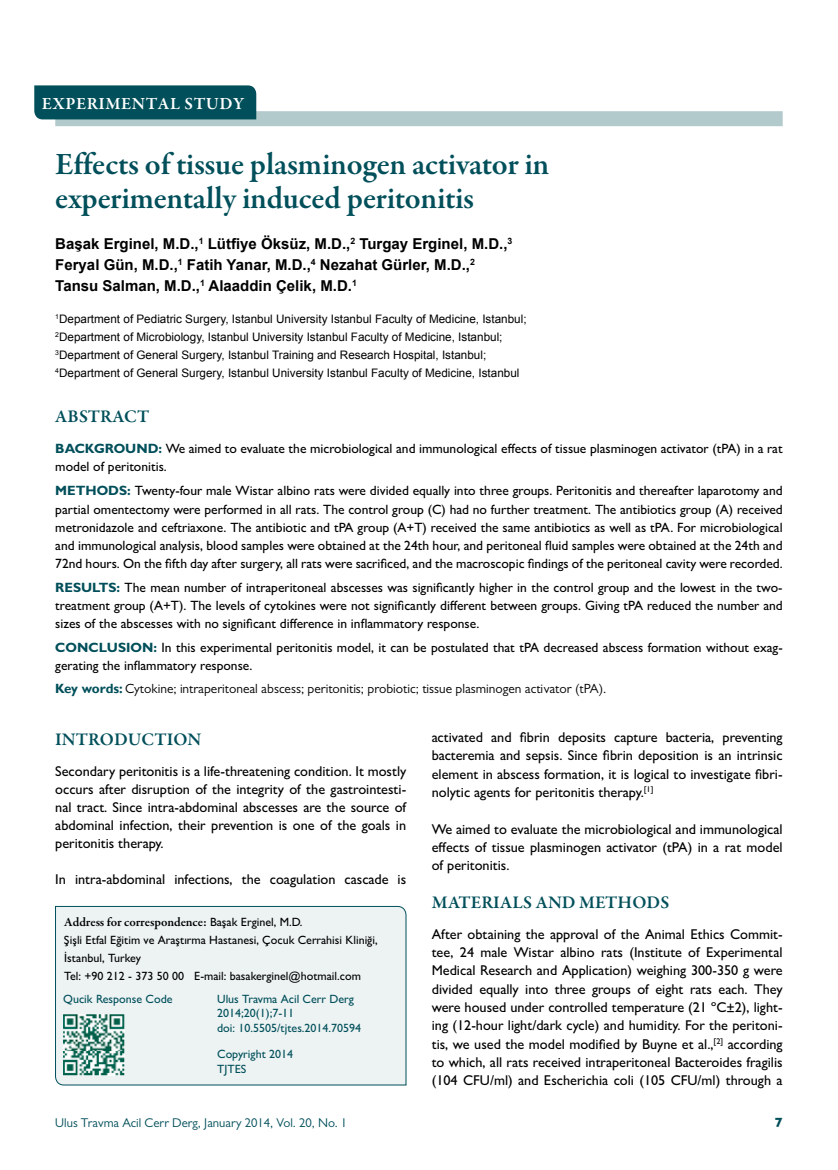
<style>
.page{position:relative;width:838px;height:1170px;background:#fff}
.page>*{position:absolute;margin:0;border:0;box-sizing:border-box;transform-origin:0 0}
.t1{font:600 31.5px/34.5px "Garamond Premr Pro";letter-spacing:-.01em;color:#004f5a}
.t2{font:600 18px "Garamond Premr Pro";letter-spacing:.005em;color:#004f5a}
.t3{font:600 17.25px "Garamond Premr Pro";letter-spacing:.03em;color:#fff}
.t4{font:700 15px/21px "Arial";color:#000}
.t5{font:500 14.25px/18.3px "Gill Sans MT Pro";color:#000;text-align:justify}
.t6{font:500 13.5px/18px "Gill Sans MT Pro";color:#000}
.t7{font:800 13.5px "Gill Sans MT Pro";color:#004f5a}
.t8{font:13.35px "Gill Sans MT Pro";color:#000}
.t9{font:12.75px "Gill Sans MT Pro";color:#004f5a}
.t10{font:600 12.75px "Garamond Premr Pro";letter-spacing:-.005em;color:#000}
.t11{font:500 12px/18px "Gill Sans MT Pro";color:#000}
.t12{font:500 12px/14.4px "Gill Sans MT Pro";color:#004f5a}
.t13{font:11.7px/18px "Arial";color:#000}
.s1{font-weight:700;color:#004f5a}
.s2{font-family:"Gill Sans";font-weight:700;color:#004f5a}
.s3{font-family:"Gill Sans MT Pro";font-weight:500;font-size:12px}
</style>
<div class="page">
<div style="left:55px;top:111px;width:727px;height:15px;background:#b3cacd"></div>
<div style="left:34px;top:85px;width:222px;height:34px;background:#004f5a"></div>
<div style="left:55px;top:905px;width:351px;height:180px;background:#edf3f3"></div>
<img style="left:63px;top:1014px;width:61px;height:60px">
<p class="t3" style="left:42px;top:93px;width:204px">EXPERIMENTAL STUDY</p>
<h1 class="t1" style="left:55px;top:147px;width:495px">Effects of tissue plasminogen activator in experimentally induced peritonitis</h1>
<p class="t4" style="left:55px;top:233px;width:458px">Başak Erginel, M.D.,<sup>1</sup> Lütfiye Öksüz, M.D.,<sup>2</sup> Turgay Erginel, M.D.,<sup>3<br></sup>Feryal Gün, M.D.,<sup>1</sup> Fatih Yanar, M.D.,<sup>4</sup> Nezahat Gürler, M.D.,<sup>2<br></sup>Tansu Salman, M.D.,<sup>1</sup> Alaaddin Çelik, M.D.<sup>1</sup></p>
<p class="t13" style="left:55px;top:310px;width:473px"><sup>1</sup>Department of Pediatric Surgery, Istanbul University Istanbul Faculty of Medicine, Istanbul; <sup>2</sup>Department of Microbiology, Istanbul University Istanbul Faculty of Medicine, Istanbul; <sup>3</sup>Department of General Surgery, Istanbul Training and Research Hospital, Istanbul; <sup>4</sup>Department of General Surgery, Istanbul University Istanbul Faculty of Medicine, Istanbul</p>
<h2 class="t2" style="left:55px;top:406px;width:95px">ABSTRACT</h2>
<p class="t6" style="left:55px;top:439px;width:729px"><span class="s1">BACKGROUND:</span> We aimed to evaluate the microbiological and immunological effects of tissue plasminogen activator (tPA) in a rat model of peritonitis.</p>
<p class="t6" style="left:55px;top:482px;width:729px;text-align:justify"><span class="s1">METHODS:</span> Twenty-four male Wistar albino rats were divided equally into three groups. Peritonitis and thereafter laparotomy and partial omentectomy were performed in all rats. The control group (C) had no further treatment. The antibiotics group (A) received metronidazole and ceftriaxone. The antibiotic and tPA group (A+T) received the same antibiotics as well as tPA. For microbiological and immunological analysis, blood samples were obtained at the 24th hour, and peritoneal fluid samples were obtained at the 24th and 72nd hours. On the fifth day after surgery, all rats were sacrificed, and the macroscopic findings of the peritoneal cavity were recorded.</p>
<p class="t6" style="left:55px;top:578px;width:729px;text-align:justify"><span class="s1">RESULTS:</span> The mean number of intraperitoneal abscesses was significantly higher in the control group and the lowest in the two&shy;treatment group (A+T). The levels of cytokines were not significantly different between groups. Giving tPA reduced the number and sizes of the abscesses with no significant difference in inflammatory response.</p>
<p class="t6" style="left:55px;top:638px;width:729px"><span class="s1">CONCLUSION:</span> In this experimental peritonitis model, it can be postulated that tPA decreased abscess formation without exag&shy;gerating the inflammatory response.</p>
<p class="t8" style="left:55px;top:680px;width:552px"><span class="s2">Key words:</span> Cytokine; intraperitoneal abscess; peritonitis; probiotic; tissue plasminogen activator (tPA).</p>
<h2 class="t2" style="left:55px;top:728px;width:148px">INTRODUCTION</h2>
<p class="t5" style="left:55px;top:762px;width:352px">Secondary peritonitis is a life-threatening condition. It mostly occurs after disruption of the integrity of the gastrointesti&shy;nal tract. Since intra-abdominal abscesses are the source of abdominal infection, their prevention is one of the goals in peritonitis therapy.</p>
<p class="t5" style="left:55px;top:870px;width:352px">In intra-abdominal infections, the coagulation cascade is</p>
<p class="t5" style="left:432px;top:728px;width:352px">activated and fibrin deposits capture bacteria, preventing bacteremia and sepsis. Since fibrin deposition is an intrinsic element in abscess formation, it is logical to investigate fibri&shy;nolytic agents for peritonitis therapy.<sup>[1]</sup></p>
<p class="t5" style="left:432px;top:819px;width:352px">We aimed to evaluate the microbiological and immunological effects of tissue plasminogen activator (tPA) in a rat model of peritonitis.</p>
<h2 class="t2" style="left:432px;top:891px;width:239px">MATERIALS AND METHODS</h2>
<p class="t5" style="left:432px;top:924px;width:352px">After obtaining the approval of the Animal Ethics Commit&shy;tee, 24 male Wistar albino rats (Institute of Experimental Medical Research and Application) weighing 300-350 g were divided equally into three groups of eight rats each. They were housed under controlled temperature (21 ºC±2), light&shy;ing (12-hour light/dark cycle) and humidity. For the peritoni&shy;tis, we used the model modified by Buyne et al.,<sup>[2]</sup> according to which, all rats received intraperitoneal Bacteroides fragilis (104 CFU/ml) and Escherichia coli (105 CFU/ml) through a</p>
<p class="t10" style="left:64px;top:914px;width:240px">Address for correspondence: <span class="s3">Başak Erginel, M.D.</span></p>
<p class="t11" style="left:64px;top:930px;width:315px">Şişli Etfal Eğitim ve Araştırma Hastanesi, Çocuk Cerrahisi Kliniği,<br>İstanbul, Turkey<br>Tel: +90 212 - 373 50 00 E-mail: basakerginel@hotmail.com</p>
<p class="t12" style="left:63px;top:991px;width:111px">Qucik Response Code</p>
<p class="t12" style="left:217px;top:991px;width:146px">Ulus Travma Acil Cerr Derg<br>2014;20(1);7-11<br>doi: 10.5505/tjtes.2014.70594</p>
<p class="t12" style="left:217px;top:1046px;width:78px">Copyright 2014<br>TJTES</p>
<p class="t9" style="left:55px;top:1115px;width:293px">Ulus Travma Acil Cerr Derg, January 2014, Vol. 20, No. 1</p>
<p class="t7" style="left:774px;top:1114px;width:10px">7</p>
</div>
